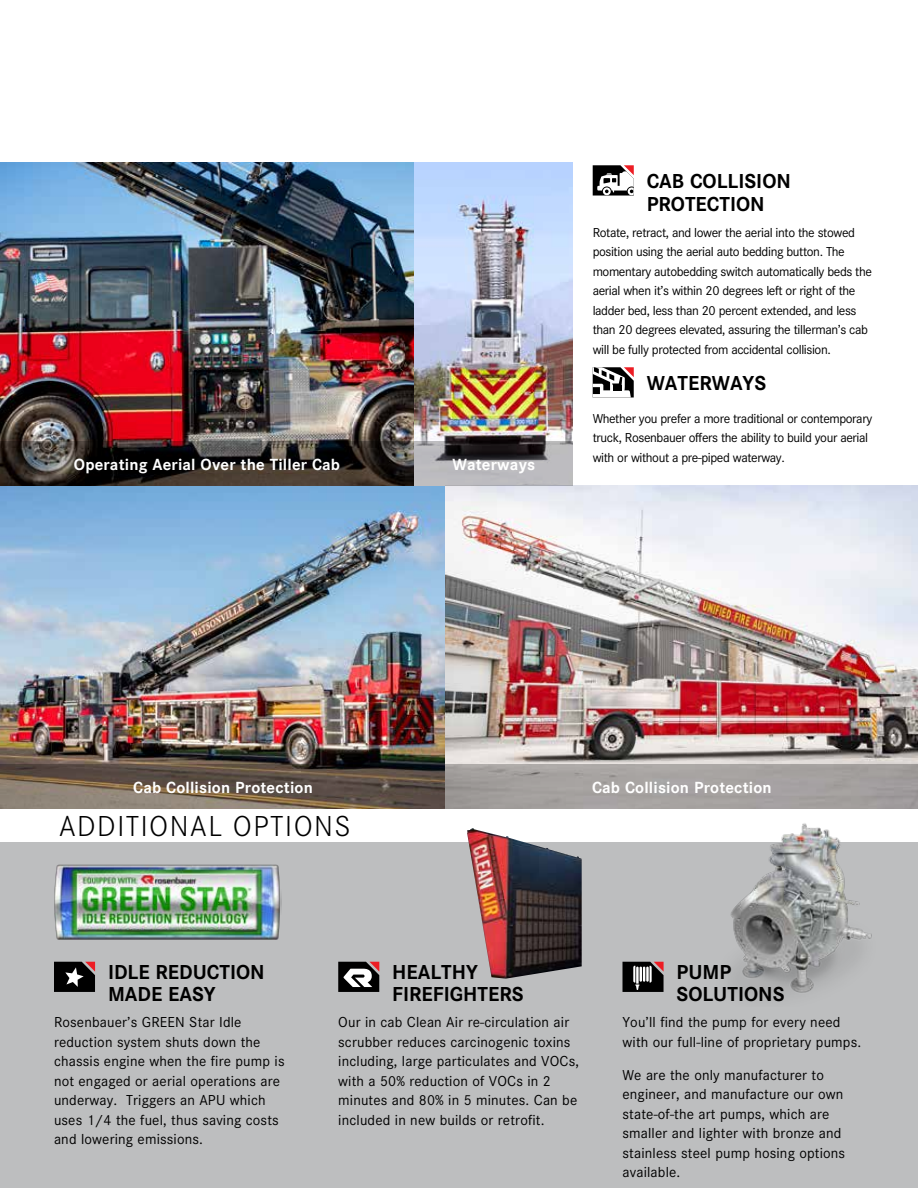
<style>
.page{position:relative;width:918px;height:1188px;background:#fff}
.page>*{position:absolute;margin:0;border:0;box-sizing:border-box;transform-origin:0 0}
.t1{font:300 30px "Corporate S";letter-spacing:.05em;color:#000}
.t2{font:700 21px/22.5px "Corporate S";color:#000}
.t3{font:700 16.8px "Corporate S";letter-spacing:.01em;color:#fff}
.t4{font:15px/19.5px "Corporate S";letter-spacing:.01em;color:#000}
.t5{font:13.5px/19.5px "Corporate S";letter-spacing:-.03em;color:#000}
</style>
<div class="page">
<img style="left:0;top:163px;width:573px;height:279px">
<img style="left:1px;top:486px;width:445px;height:278px">
<img style="left:446px;top:486px;width:472px;height:323px">
<img style="left:0;top:486px;width:1px;height:322px">
<svg style="left:0;top:764px;width:918px;height:44px;background:#887f78"></svg>
<div style="left:0;top:841px;width:918px;height:347px;background:#bdbebf"></div>
<div style="left:0;top:809px;width:918px;height:33px;background:#fff"></div>
<img style="left:54px;top:864px;width:227px;height:76px">
<img style="left:730px;top:823px;width:142px;height:171px">
<svg style="left:338px;top:962px;width:41px;height:30px"></svg>
<img style="left:467px;top:828px;width:115px;height:151px">
<svg style="left:622px;top:962px;width:42px;height:30px"></svg>
<svg style="left:54px;top:962px;width:41px;height:30px"></svg>
<svg style="left:0;top:442px;width:573px;height:44px;background:#4b4644"></svg>
<svg style="left:593px;top:165px;width:41px;height:31px"></svg>
<svg style="left:593px;top:367px;width:41px;height:31px"></svg>
<p class="t3" style="left:74px;top:454px;width:268px">Operating Aerial Over the Tiller Cab</p>
<p class="t3" style="left:452px;top:454px;width:84px">Waterways</p>
<h2 class="t2" style="left:647px;top:170px;width:146px">CAB COLLISION<br>PROTECTION</h2>
<p class="t5" style="left:593px;top:223px;width:281px">Rotate, retract, and lower the aerial into the stowed position using the aerial auto bedding button. The momentary autobedding switch automatically beds the aerial when it’s within 20 degrees left or right of the ladder bed, less than 20 percent extended, and less than 20 degrees elevated, assuring the tillerman’s cab will be fully protected from accidental collision.</p>
<h2 class="t2" style="left:647px;top:372px;width:121px">WATERWAYS</h2>
<p class="t5" style="left:593px;top:409px;width:281px">Whether you prefer a more traditional or contemporary truck, Rosenbauer offers the ability to build your aerial with or without a pre-piped waterway.</p>
<p class="t3" style="left:133px;top:778px;width:181px">Cab Collision Protection</p>
<p class="t3" style="left:592px;top:777px;width:181px">Cab Collision Protection</p>
<h1 class="t1" style="left:59px;top:809px;width:293px">ADDITIONAL OPTIONS</h1>
<h2 class="t2" style="left:108px;top:961px;width:158px">IDLE REDUCTION<br>MADE EASY</h2>
<p class="t4" style="left:54px;top:1013px;width:232px">Rosenbauer’s GREEN Star Idle reduction system shuts down the chassis engine when the fire pump is not engaged or aerial operations are underway. Triggers an APU which uses 1/4 the fuel, thus saving costs and lowering emissions.</p>
<h2 class="t2" style="left:392px;top:961px;width:133px">HEALTHY<br>FIREFIGHTERS</h2>
<p class="t4" style="left:338px;top:1013px;width:242px">Our in cab Clean Air re-circulation air scrubber reduces carcinogenic toxins including, large particulates and VOCs, with a 50% reduction of VOCs in 2 minutes and 80% in 5 minutes. Can be included in new builds or retrofit.</p>
<h2 class="t2" style="left:676px;top:961px;width:110px">PUMP<br>SOLUTIONS</h2>
<p class="t4" style="left:622px;top:1013px;width:240px">You’ll find the pump for every need with our full-line of proprietary pumps.</p>
<p class="t4" style="left:622px;top:1065px;width:224px">We are the only manufacturer to engineer, and manufacture our own state-of-the art pumps, which are smaller and lighter with bronze and stainless steel pump hosing options available.</p>
</div>
